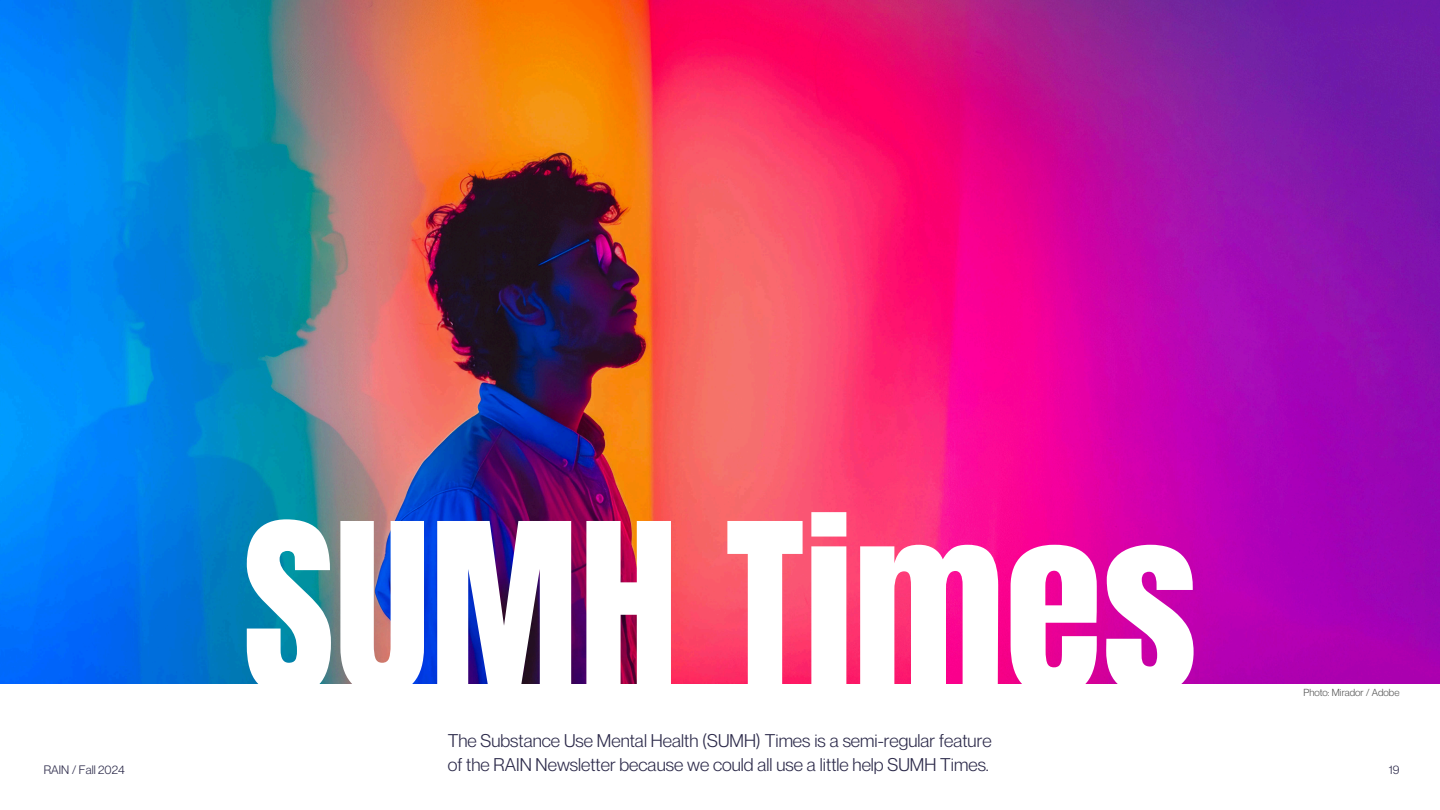
<style>
.page{position:relative;width:1440px;height:810px;background:#fff}
.page>*{position:absolute;margin:0;border:0;box-sizing:border-box;transform-origin:0 0}
.t1{font:200px "Anton";color:#fff}
.t2{font:18px/24.8px "Neue Montreal";color:#2c2a4a}
.t3{font:12px "Neue Montreal";color:#2c2a4a}
.t4{font:10px "Neue Montreal";color:#545454}
</style>
<div class="page">
<img style="left:0;top:0;width:1440px;height:684px">
<p class="t3" style="left:44px;top:762px;width:82px">RAIN / Fall 2024</p>
<h1 class="t1" style="left:243px;top:465px;width:956px">SUMH Times</h1>
<h2 class="t2" style="left:448px;top:728px;width:545px">The Substance Use Mental Health (SUMH) Times is a semi-regular feature of the RAIN Newsletter because we could all use a little help SUMH Times.</h2>
<p class="t4" style="left:1303px;top:686px;width:98px">Photo: Mirador / Adobe</p>
<p class="t3" style="left:1389px;top:762px;width:12px">19</p>
</div>
